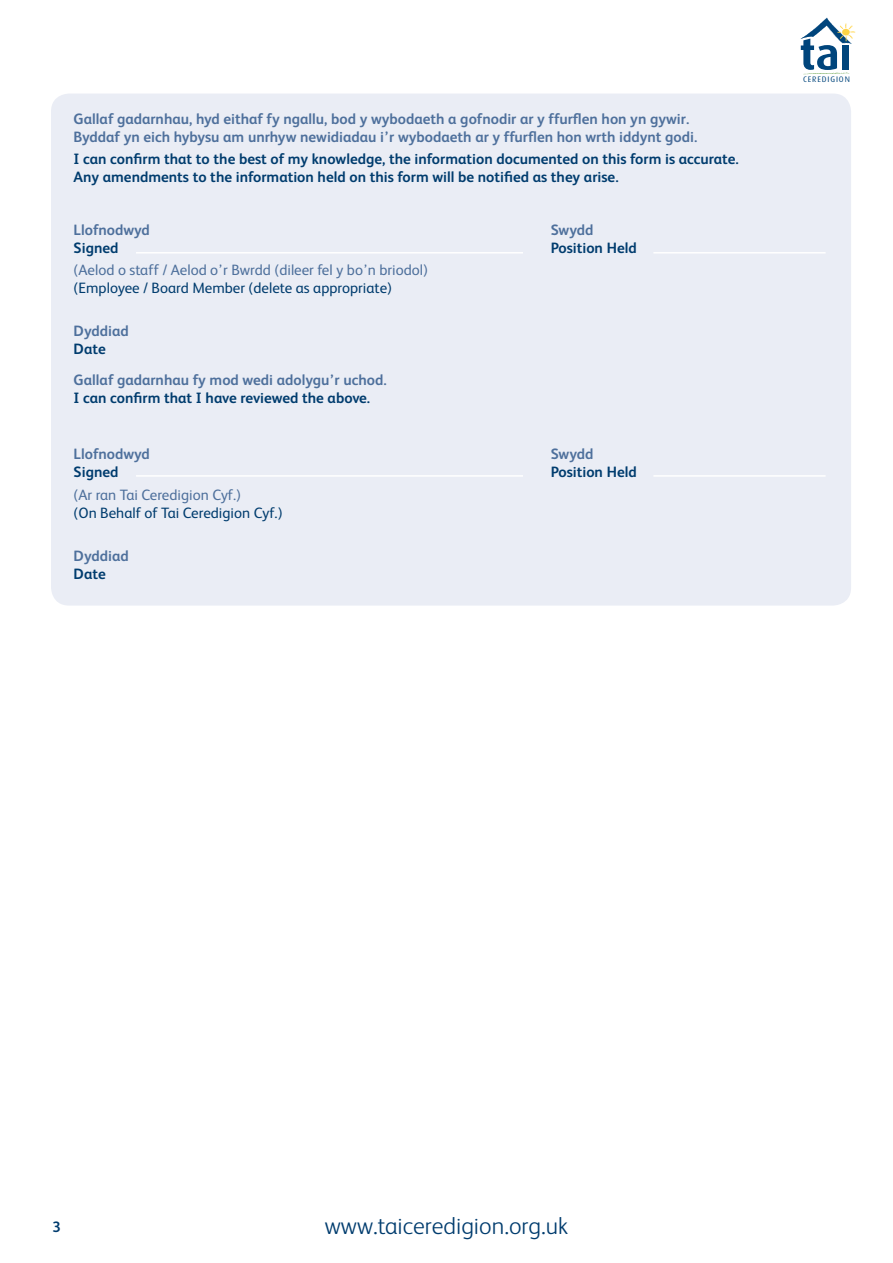
<style>
.page{position:relative;width:893px;height:1263px;background:#fff}
.page>*{position:absolute;margin:0;border:0;box-sizing:border-box;transform-origin:0 0}
.t1{font:300 24px "FS Albert";color:#003c6e}
.t2{font:700 15px/18px "FS Albert";color:#4e709c}
.t3{font:700 15px/18px "FS Albert";color:#003c6e}
.t4{font:15px "FS Albert";color:#4e709c}
.t5{font:15px "FS Albert";color:#003c6e}
.t6{font:8.1px "Dax";letter-spacing:.11em;color:#00457c}
</style>
<div class="page">
<div style="left:51px;top:94px;width:800px;height:511px;background:#eaedf5;border-radius:18px"></div>
<hr style="left:653px;top:475px;width:173px;height:2px;background:#fff">
<hr style="left:136px;top:475px;width:387px;height:2px;background:#fff">
<hr style="left:653px;top:252px;width:173px;height:2px;background:#fff">
<hr style="left:136px;top:252px;width:387px;height:2px;background:#fff">
<svg style="left:801px;top:18px;width:54px;height:57px"></svg>
<p class="t2" style="left:74px;top:109px;width:625px">Gallaf gadarnhau, hyd eithaf fy ngallu, bod y wybodaeth a gofnodir ar y ffurflen hon yn gywir.<br>Byddaf yn eich hybysu am unrhyw newidiadau i’r wybodaeth ar y ffurflen hon wrth iddynt godi.</p>
<p class="t3" style="left:74px;top:150px;width:666px">I can confirm that to the best of my knowledge, the information documented on this form is accurate.<br>Any amendments to the information held on this form will be notified as they arise.</p>
<p class="t2" style="left:74px;top:220px;width:78px">Llofnodwyd</p>
<p class="t2" style="left:551px;top:220px;width:44px">Swydd</p>
<p class="t3" style="left:74px;top:238px;width:46px">Signed</p>
<p class="t3" style="left:551px;top:238px;width:88px">Position Held</p>
<p class="t4" style="left:74px;top:260px;width:356px">(Aelod o staff / Aelod o’r Bwrdd (dileer fel y bo’n briodol)</p>
<p class="t5" style="left:74px;top:278px;width:320px">(Employee / Board Member (delete as appropriate)</p>
<p class="t2" style="left:74px;top:322px;width:57px">Dyddiad</p>
<p class="t3" style="left:74px;top:340px;width:34px">Date</p>
<p class="t2" style="left:74px;top:370px;width:315px">Gallaf gadarnhau fy mod wedi adolygu’r uchod.</p>
<p class="t3" style="left:74px;top:388px;width:298px">I can confirm that I have reviewed the above.</p>
<p class="t2" style="left:74px;top:445px;width:78px">Llofnodwyd</p>
<p class="t2" style="left:551px;top:445px;width:44px">Swydd</p>
<p class="t3" style="left:74px;top:463px;width:46px">Signed</p>
<p class="t3" style="left:551px;top:463px;width:88px">Position Held</p>
<p class="t4" style="left:74px;top:484px;width:169px">(Ar ran Tai Ceredigion Cyf.)</p>
<p class="t5" style="left:74px;top:502px;width:210px">(On Behalf of Tai Ceredigion Cyf.)</p>
<p class="t2" style="left:74px;top:546px;width:57px">Dyddiad</p>
<p class="t3" style="left:74px;top:564px;width:34px">Date</p>
<p class="t6" style="left:803px;top:75px;width:48px">CEREDIGION</p>
<p class="t3" style="left:52px;top:1217px;width:10px">3</p>
<h1 class="t1" style="left:325px;top:1210px;width:245px">www.taiceredigion.org.uk</h1>
</div>
